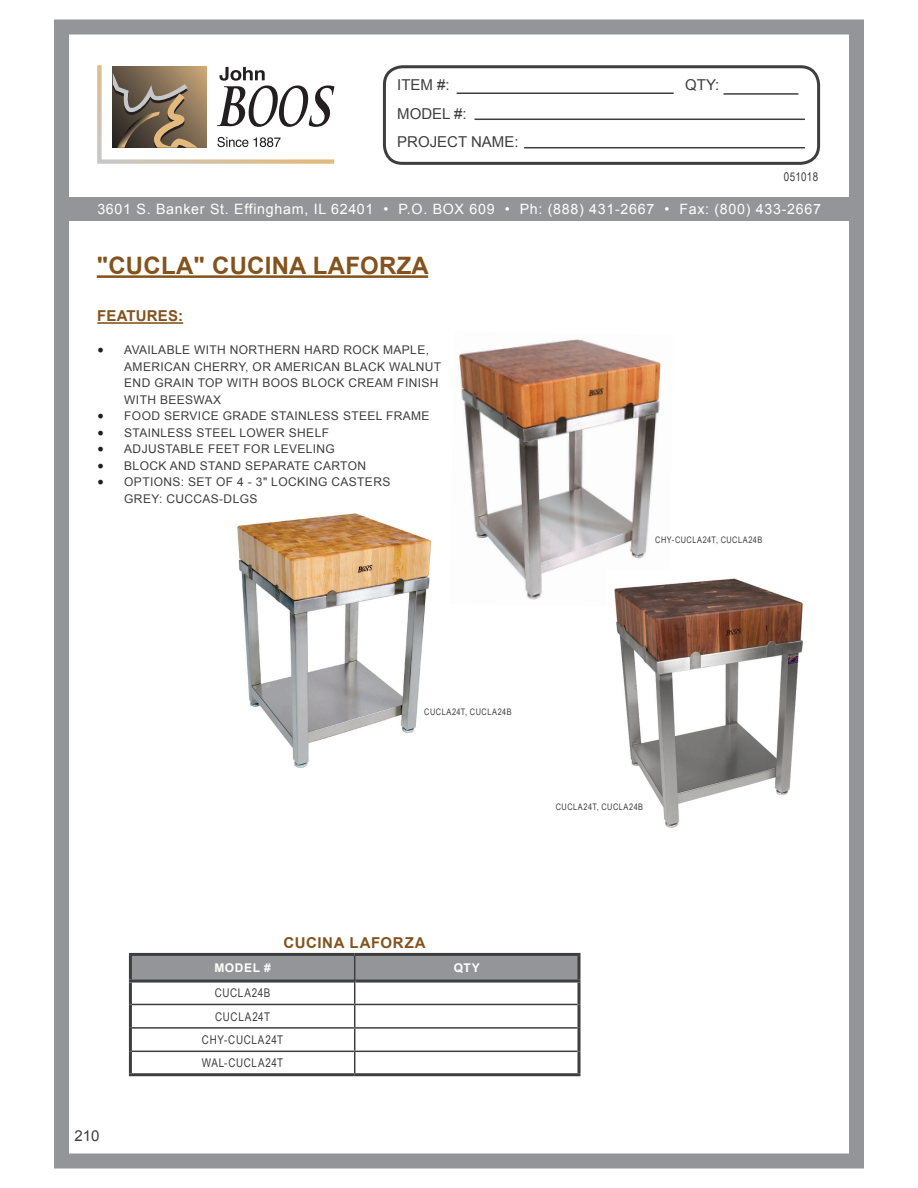
<style>
.page{position:relative;width:918px;height:1188px;background:#fff}
.page>*{position:absolute;margin:0;border:0;box-sizing:border-box;transform-origin:0 0}
.t1{font:700 24px "Arial";letter-spacing:.01em;color:#83531d}
.t2{font:15px/28.5px "Arial";color:#3e3e3f}
.t3{font:700 15px "Arial";letter-spacing:.03em;color:#83531d}
.t4{font:700 15px "Arial";letter-spacing:.01em;color:#83531d}
.t5{font:14.25px "Arial";letter-spacing:.05em;color:#fff}
.t6{font:12px/16.5px "Arial";letter-spacing:.03em;color:#3e3e3f}
.t7{font:12px "Arial Narrow";letter-spacing:.055em;color:#3e3e3f}
.t8{font:700 12px "Arial";letter-spacing:.05em;color:#fff}
.t9{font:9px "Arial Narrow";letter-spacing:.055em;color:#3e3e3f}
.s1{font-family:"Minion Pro";font-size:18px;color:#231f20}
</style>
<div class="page">
<div style="left:54px;top:197px;width:799px;height:23px;background:#939598"></div>
<div style="left:54px;top:20px;width:810px;height:1148px;border:15px solid #939598"></div>
<svg style="left:97px;top:65px;width:237px;height:99px"></svg>
<div style="left:383px;top:65px;width:437px;height:100px;border:3px solid #3e3e3f;border-radius:18px"></div>
<hr style="left:457px;top:92px;width:217px;height:2px;background:#3e3e3f">
<hr style="left:724px;top:93px;width:74px;height:2px;background:#3e3e3f">
<hr style="left:474px;top:119px;width:331px;height:1px;background:#3e3e3f">
<hr style="left:524px;top:147px;width:281px;height:1px;background:#3e3e3f">
<img style="left:459px;top:339px;width:202px;height:261px">
<img style="left:608px;top:571px;width:195px;height:257px">
<img style="left:237px;top:513px;width:195px;height:255px">
<hr style="left:97px;top:275px;width:331px;height:3px;background:#83531d">
<hr style="left:97px;top:322px;width:86px;height:2px;background:#83531d">
<hr style="left:129px;top:980px;width:225px;height:3px;background:#3e3e3f">
<hr style="left:355px;top:980px;width:225px;height:3px;background:#3e3e3f">
<hr style="left:129px;top:956px;width:3px;height:24px;background:#3e3e3f">
<hr style="left:129px;top:953px;width:226px;height:3px;background:#3e3e3f">
<hr style="left:355px;top:953px;width:225px;height:3px;background:#3e3e3f">
<hr style="left:578px;top:956px;width:2px;height:24px;background:#3e3e3f">
<hr style="left:129px;top:983px;width:3px;height:21px;background:#3e3e3f">
<hr style="left:129px;top:1004px;width:3px;height:24px;background:#3e3e3f">
<hr style="left:129px;top:1028px;width:3px;height:23px;background:#3e3e3f">
<hr style="left:578px;top:983px;width:2px;height:21px;background:#3e3e3f">
<hr style="left:578px;top:1004px;width:2px;height:24px;background:#3e3e3f">
<hr style="left:578px;top:1028px;width:2px;height:23px;background:#3e3e3f">
<hr style="left:129px;top:1051px;width:3px;height:22px;background:#3e3e3f">
<hr style="left:129px;top:1073px;width:226px;height:3px;background:#3e3e3f">
<hr style="left:578px;top:1051px;width:2px;height:22px;background:#3e3e3f">
<hr style="left:355px;top:1073px;width:225px;height:3px;background:#3e3e3f">
<svg style="left:130px;top:954px;width:449px;height:119px"></svg>
<p class="t2" style="left:397px;top:71px;width:54px">ITEM #:</p>
<p class="t2" style="left:685px;top:71px;width:36px">QTY:</p>
<p class="t2" style="left:397px;top:100px;width:123px">MODEL #:<br>PROJECT NAME:</p>
<p class="t7" style="left:784px;top:168px;width:36px">051018</p>
<p class="t5" style="left:97px;top:200px;width:725px">3601 S. Banker St. Effingham, IL 62401 • P.O. BOX 609 • Ph: (888) 431-2667 • Fax: (800) 433-2667</p>
<p class="t1" style="left:97px;top:250px;width:334px">"CUCLA" CUCINA LAFORZA</p>
<p class="t4" style="left:97px;top:306px;width:87px">FEATURES:</p>
<p class="t6" style="left:124px;top:342px;width:318px;text-indent:-27px"><span class="s1">•</span> AVAILABLE WITH NORTHERN HARD ROCK MAPLE, AMERICAN CHERRY, OR AMERICAN BLACK WALNUT END GRAIN TOP WITH BOOS BLOCK CREAM FINISH WITH BEESWAX</p>
<p class="t6" style="left:97px;top:408px;width:334px"><span class="s1">•</span> FOOD SERVICE GRADE STAINLESS STEEL FRAME</p>
<p class="t6" style="left:97px;top:425px;width:233px"><span class="s1">•</span> STAINLESS STEEL LOWER SHELF</p>
<p class="t6" style="left:97px;top:441px;width:239px"><span class="s1">•</span> ADJUSTABLE FEET FOR LEVELING</p>
<p class="t6" style="left:97px;top:458px;width:270px"><span class="s1">•</span> BLOCK AND STAND SEPARATE CARTON</p>
<p class="t6" style="left:124px;top:474px;width:268px;text-indent:-27px"><span class="s1">•</span> OPTIONS: SET OF 4 - 3" LOCKING CASTERS<br>GREY: CUCCAS-DLGS</p>
<p class="t9" style="left:655px;top:533px;width:109px">CHY-CUCLA24T, CUCLA24B</p>
<p class="t2" style="left:74px;top:1121px;width:27px">210</p>
<p class="t9" style="left:424px;top:705px;width:89px">CUCLA24T, CUCLA24B</p>
<p class="t9" style="left:556px;top:800px;width:89px">CUCLA24T, CUCLA24B</p>
<p class="t3" style="left:284px;top:933px;width:144px">CUCINA LAFORZA</p>
<p class="t8" style="left:214px;top:960px;width:58px">MODEL #</p>
<p class="t8" style="left:454px;top:960px;width:27px">QTY</p>
<p class="t7" style="left:215px;top:984px;width:57px">CUCLA24B</p>
<p class="t7" style="left:215px;top:1008px;width:56px">CUCLA24T</p>
<p class="t7" style="left:202px;top:1031px;width:83px">CHY-CUCLA24T</p>
<p class="t7" style="left:202px;top:1054px;width:83px">WAL-CUCLA24T</p>
</div>
